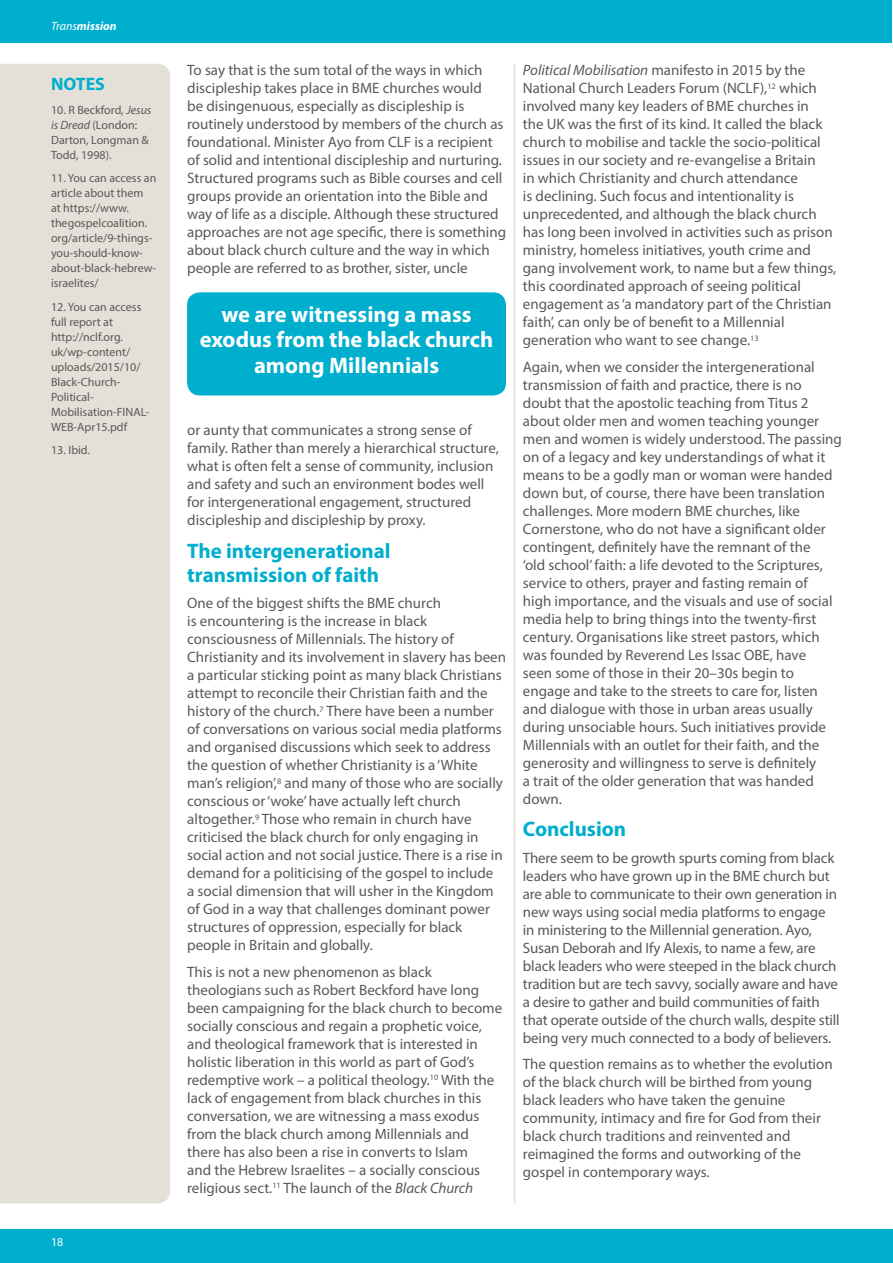
<style>
.page{position:relative;width:893px;height:1263px;background:#fff}
.page>*{position:absolute;margin:0;border:0;box-sizing:border-box;transform-origin:0 0}
.t1{font:700 22.5px/25.5px "Myriad Pro";color:#fff;text-align:center}
.t2{font:700 21px/24px "Myriad Pro";color:#00aece}
.t3{font:700 18px "Myriad Pro";color:#00aece}
.t4{font:15px/18px "Myriad Pro";color:#58595b}
.t5{font:12px/15px "Myriad Pro";color:#58595b}
.t6{font:italic 700 12px "Myriad Pro";color:#fff}
.t7{font:12px "Myriad Pro";color:#fff}
.s1{font-weight:400}
.s2{font-style:italic}
</style>
<div class="page">
<div style="left:0;top:1229px;width:893px;height:34px;background:#00aece"></div>
<hr style="left:892px;top:0;width:1px;height:43px;background:#00aece">
<div style="left:0;top:0;width:892px;height:43px;background:#00aece"></div>
<div style="left:0;top:64px;width:170px;height:1139px;background:#e4e0d8"></div>
<hr style="left:514px;top:64px;width:1px;height:1139px;background:#e4e0d8">
<div style="left:187px;top:292px;width:319px;height:103px;background:#00aece;border-radius:13px"></div>
<p class="t6" style="left:51px;top:18px;width:67px"><span class="s1">Trans</span>mission</p>
<p class="t3" style="left:51px;top:72px;width:56px">NOTES</p>
<p class="t5" style="left:51px;top:102px;width:102px">10. R Beckford, <span class="s2">Jesus is Dread</span> (London:<br>Darton, Longman &amp;<br>Todd, 1998).</p>
<p class="t5" style="left:51px;top:171px;width:107px">11. You can access an article about them<br>at https://www. thegospelcoalition. org/article/9-things&shy;you-should-know&shy;about-black-hebrew&shy;israelites/</p>
<p class="t5" style="left:51px;top:299px;width:100px">12. You can access full report at http://nclf.org. uk/wp-content/ uploads/2015/10/<br>Black-Church-<br>Political-<br>Mobilisation-FINAL-<br>WEB-Apr15.pdf</p>
<p class="t5" style="left:51px;top:443px;width:41px">13. Ibid.</p>
<p class="t7" style="left:51px;top:1235px;width:14px">18</p>
<p class="t4" style="left:187px;top:61px;width:320px">To say that is the sum total of the ways in which discipleship takes place in BME churches would<br>be disingenuous, especially as discipleship is routinely understood by members of the church as foundational. Minister Ayo from CLF is a recipient of solid and intentional discipleship and nurturing.<br>Structured programs such as Bible courses and cell groups provide an orientation into the Bible and way of life as a disciple. Although these structured approaches are not age specific, there is something about black church culture and the way in which people are referred to as brother, sister, uncle</p>
<h1 class="t1" style="left:200px;top:301px;width:295px">we are witnessing a mass exodus from the black church among Millennials</h1>
<p class="t4" style="left:187px;top:421px;width:313px">or aunty that communicates a strong sense of family. Rather than merely a hierarchical structure, what is often felt a sense of community, inclusion and safety and such an environment bodes well for intergenerational engagement, structured discipleship and discipleship by proxy.</p>
<h2 class="t2" style="left:187px;top:538px;width:205px">The intergenerational transmission of faith</h2>
<p class="t4" style="left:187px;top:594px;width:320px">One of the biggest shifts the BME church<br>is encountering is the increase in black consciousness of Millennials. The history of Christianity and its involvement in slavery has been a particular sticking point as many black Christians attempt to reconcile their Christian faith and the history of the church.<sup>7</sup> There have been a number of conversations on various social media platforms and organised discussions which seek to address the question of whether Christianity is a ‘White man’s religion’,<sup>8</sup> and many of those who are socially conscious or ‘woke’ have actually left church altogether.<sup>9</sup> Those who remain in church have criticised the black church for only engaging in social action and not social justice. There is a rise in demand for a politicising of the gospel to include<br>a social dimension that will usher in the Kingdom of God in a way that challenges dominant power structures of oppression, especially for black people in Britain and globally.</p>
<p class="t4" style="left:187px;top:962px;width:317px">This is not a new phenomenon as black theologians such as Robert Beckford have long been campaigning for the black church to become socially conscious and regain a prophetic voice, and theological framework that is interested in holistic liberation in this world as part of God’s redemptive work – a political theology.<sup>10</sup> With the lack of engagement from black churches in this conversation, we are witnessing a mass exodus from the black church among Millennials and there has also been a rise in converts to Islam<br>and the Hebrew Israelites – a socially conscious religious sect.<sup>11</sup> The launch of the <span class="s2">Black Church</span></p>
<p class="t4" style="left:523px;top:61px;width:315px"><span class="s2">Political Mobilisation</span> manifesto in 2015 by the National Church Leaders Forum (NCLF),<sup>12</sup> which involved many key leaders of BME churches in<br>the UK was the first of its kind. It called the black church to mobilise and tackle the socio-political issues in our society and re-evangelise a Britain<br>in which Christianity and church attendance<br>is declining. Such focus and intentionality is unprecedented, and although the black church has long been involved in activities such as prison ministry, homeless initiatives, youth crime and gang involvement work, to name but a few things, this coordinated approach of seeing political engagement as ‘a mandatory part of the Christian faith’, can only be of benefit to a Millennial generation who want to see change.<sup>13</sup></p>
<p class="t4" style="left:523px;top:357px;width:321px">Again, when we consider the intergenerational transmission of faith and practice, there is no doubt that the apostolic teaching from Titus 2 about older men and women teaching younger men and women is widely understood. The passing on of a legacy and key understandings of what it means to be a godly man or woman were handed down but, of course, there have been translation challenges. More modern BME churches, like Cornerstone, who do not have a significant older contingent, definitely have the remnant of the<br>‘old school’ faith: a life devoted to the Scriptures, service to others, prayer and fasting remain of<br>high importance, and the visuals and use of social media help to bring things into the twenty-first century. Organisations like street pastors, which was founded by Reverend Les Issac OBE, have<br>seen some of those in their 20–30s begin to engage and take to the streets to care for, listen and dialogue with those in urban areas usually during unsociable hours. Such initiatives provide Millennials with an outlet for their faith, and the generosity and willingness to serve is definitely<br>a trait of the older generation that was handed down.</p>
<h2 class="t2" style="left:523px;top:816px;width:105px">Conclusion</h2>
<p class="t4" style="left:523px;top:848px;width:318px">There seem to be growth spurts coming from black leaders who have grown up in the BME church but are able to communicate to their own generation in new ways using social media platforms to engage in ministering to the Millennial generation. Ayo, Susan Deborah and Ify Alexis, to name a few, are black leaders who were steeped in the black church tradition but are tech savvy, socially aware and have a desire to gather and build communities of faith that operate outside of the church walls, despite still being very much connected to a body of believers.</p>
<p class="t4" style="left:523px;top:1055px;width:311px">The question remains as to whether the evolution of the black church will be birthed from young black leaders who have taken the genuine community, intimacy and fire for God from their black church traditions and reinvented and reimagined the forms and outworking of the gospel in contemporary ways.</p>
</div>
